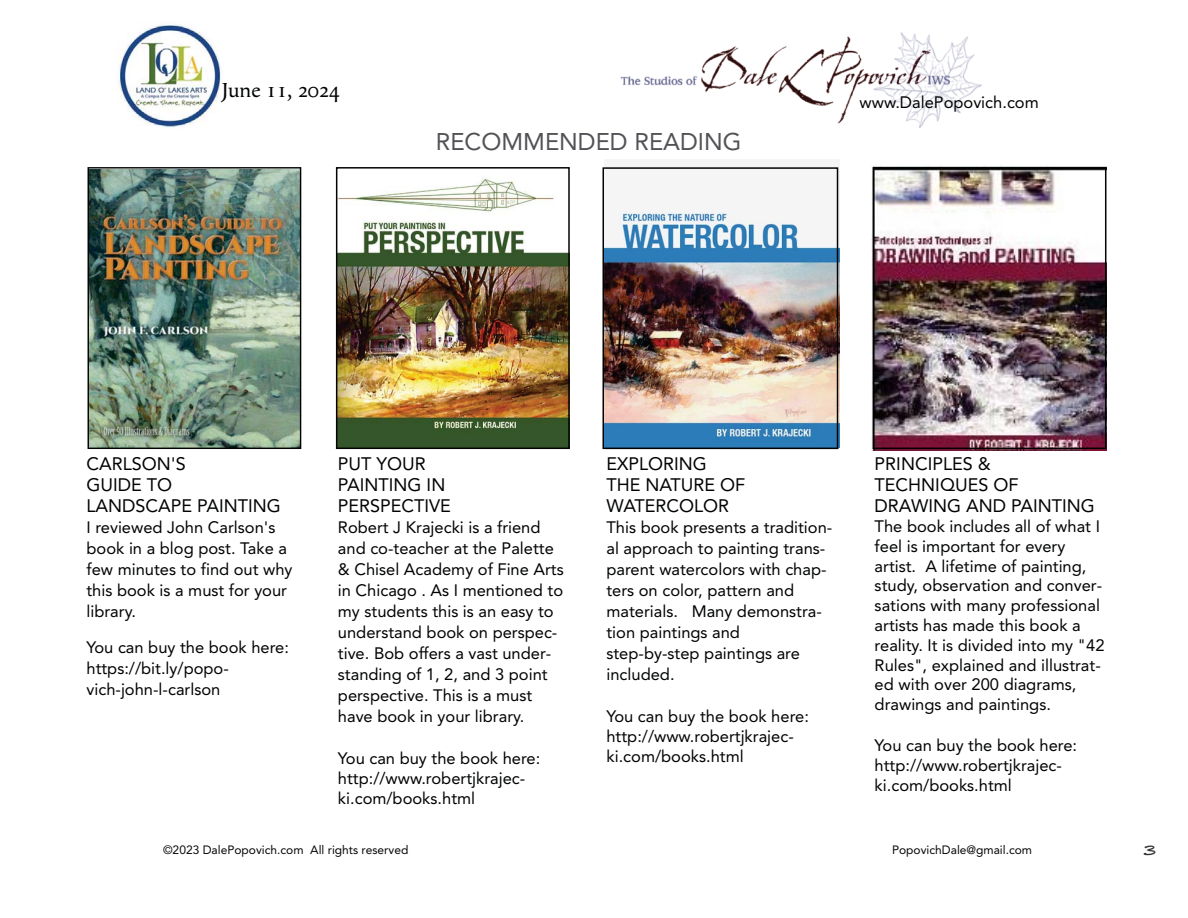
<style>
.page{position:relative;width:1188px;height:918px;background:#fff}
.page>*{position:absolute;margin:0;border:0;box-sizing:border-box;transform-origin:0 0}
.t1{font:24px "Avenir";color:#525155}
.t2{font:21px "Apolline Std";color:#010202}
.t3{font:700 21px "Bradley Hand ITCTT";color:#343636}
.t4{font:18px/21px "Avenir";color:#010202}
.t5{font:16.5px/21px "Avenir";color:#010202}
.t6{font:12px "Avenir";color:#050505}
</style>
<div class="page">
<img style="left:620px;top:32px;width:362px;height:96px">
<img style="left:339px;top:177px;width:228px;height:269px">
<div style="left:336px;top:167px;width:234px;height:282px;border:2px solid #010202"></div>
<img style="left:872px;top:166px;width:235px;height:284px">
<div style="left:873px;top:167px;width:233px;height:282px;border:2px solid #010202"></div>
<img style="left:90px;top:169px;width:209px;height:278px">
<div style="left:88px;top:167px;width:213px;height:282px;border:1px solid #010202"></div>
<img style="left:605px;top:167px;width:234px;height:280px">
<div style="left:603px;top:167px;width:235px;height:282px;border:1px solid #010202"></div>
<img style="left:118px;top:23px;width:104px;height:105px">
<img style="left:221px;top:83px;width:1px;height:19px">
<p class="t2" style="left:222px;top:81px;width:120px">June 11, 2024</p>
<h1 class="t1" style="left:436px;top:132px;width:307px">RECOMMENDED READING</h1>
<p class="t5" style="left:860px;top:93px;width:181px">www.DalePopovich.com</p>
<p class="t4" style="left:87px;top:455px;width:196px">CARLSON'S<br>GUIDE TO<br>LANDSCAPE PAINTING</p>
<p class="t5" style="left:87px;top:518px;width:208px">I reviewed John Carlson's book in a blog post. Take a few minutes to find out why this book is a must for your library.</p>
<p class="t5" style="left:87px;top:638px;width:204px">You can buy the book here: https://bit.ly/popo&shy;vich-john-l-carlson</p>
<p class="t4" style="left:338px;top:455px;width:115px">PUT YOUR<br>PAINTING IN<br>PERSPECTIVE</p>
<p class="t5" style="left:338px;top:518px;width:227px">Robert J Krajecki is a friend and co-teacher at the Palette &amp; Chisel Academy of Fine Arts in Chicago . As I mentioned to my students this is an easy to understand book on perspec&shy;tive. Bob offers a vast under&shy;standing of 1, 2, and 3 point perspective. This is a must have book in your library.</p>
<p class="t5" style="left:338px;top:750px;width:204px;line-height:19.8px">You can buy the book here: http://www.robertjkrajec&shy;ki.com/books.html</p>
<p class="t4" style="left:606px;top:455px;width:140px">EXPLORING<br>THE NATURE OF<br>WATERCOLOR</p>
<p class="t5" style="left:606px;top:518px;width:227px">This book presents a tradition&shy;al approach to painting trans&shy;parent watercolors with chap&shy;ters on color, pattern and materials. Many demonstra&shy;tion paintings and step-by-step paintings are included.</p>
<p class="t5" style="left:606px;top:708px;width:204px;line-height:19.8px">You can buy the book here: http://www.robertjkrajec&shy;ki.com/books.html</p>
<p class="t4" style="left:875px;top:455px;width:222px">PRINCIPLES &amp;<br>TECHNIQUES OF<br>DRAWING AND PAINTING</p>
<p class="t5" style="left:875px;top:518px;width:231px;line-height:19.8px">The book includes all of what I feel is important for every artist. A lifetime of painting, study, observation and conver&shy;sations with many professional artists has made this book a reality. It is divided into my "42<br>Rules", explained and illustrat&shy;ed with over 200 diagrams, drawings and paintings.</p>
<p class="t5" style="left:875px;top:737px;width:204px;line-height:19.8px">You can buy the book here: http://www.robertjkrajec&shy;ki.com/books.html</p>
<p class="t6" style="left:163px;top:845px;width:247px">©2023 DalePopovich.com All rights reserved</p>
<p class="t6" style="left:892px;top:845px;width:142px">PopovichDale@gmail.com</p>
<p class="t3" style="left:1144px;top:840px;width:14px">3</p>
</div>
